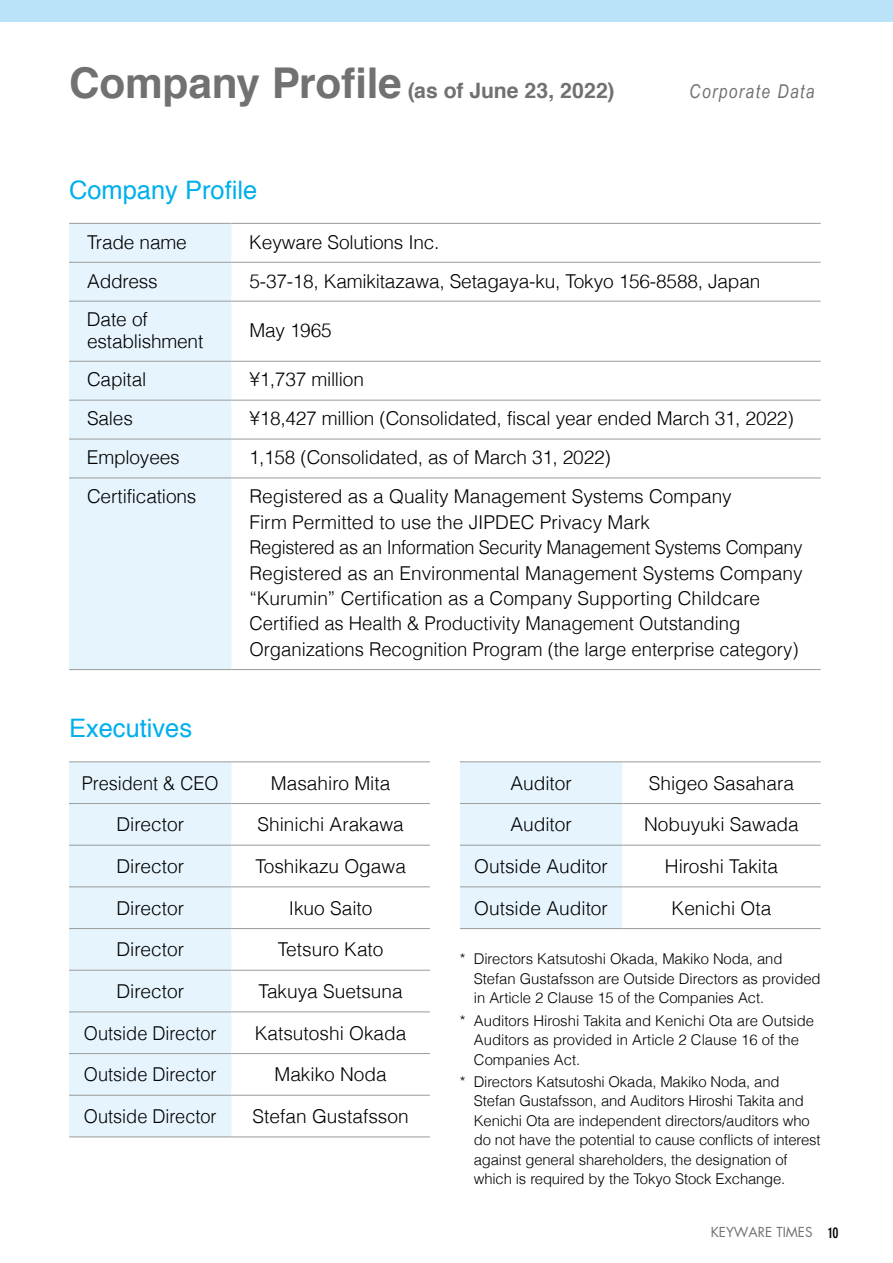
<style>
.page{position:relative;width:893px;height:1263px;background:#fff}
.page>*{position:absolute;margin:0;border:0;box-sizing:border-box;transform-origin:0 0}
.t1{font:25.5px "Helvetica";color:#00afec}
.t2{font:700 21.15px "Helvetica";color:#727171}
.t3{font:300 19.05px/25.5px "Helvetica";color:#000}
.t4{font:300 19.05px "Helvetica";color:#000;scale:.95 1}
.t5{font:italic 19.05px "Arial Narrow";letter-spacing:.075em;color:#727171}
.t6{font:300 14.85px/19.5px "Helvetica";letter-spacing:-.005em;color:#000}
.t7{font:13.35px "Futura Std";color:#727171}
.s1{font-size:42.45px}
.s2{font-family:"DIN Neuzeit Grotesk";font-weight:700;font-stretch:condensed;font-size:14.85px;color:#000}
</style>
<div class="page">
<div style="left:0;top:0;width:893px;height:21px;background:#bae3f9"></div>
<div style="left:69px;top:224px;width:162px;height:445px;background:#e6f5fd"></div>
<hr style="left:69px;top:223px;width:162px;height:1px;background:#9fa0a0">
<hr style="left:231px;top:223px;width:590px;height:1px;background:#9fa0a0">
<hr style="left:69px;top:262px;width:162px;height:1px;background:#9fa0a0">
<hr style="left:231px;top:262px;width:590px;height:1px;background:#9fa0a0">
<hr style="left:69px;top:301px;width:162px;height:1px;background:#9fa0a0">
<hr style="left:231px;top:301px;width:590px;height:1px;background:#9fa0a0">
<hr style="left:69px;top:361px;width:162px;height:1px;background:#9fa0a0">
<hr style="left:231px;top:361px;width:590px;height:1px;background:#9fa0a0">
<hr style="left:69px;top:400px;width:162px;height:1px;background:#9fa0a0">
<hr style="left:231px;top:400px;width:590px;height:1px;background:#9fa0a0">
<hr style="left:69px;top:438px;width:162px;height:2px;background:#9fa0a0">
<hr style="left:231px;top:438px;width:590px;height:2px;background:#9fa0a0">
<hr style="left:69px;top:477px;width:162px;height:1px;background:#9fa0a0">
<hr style="left:231px;top:477px;width:590px;height:1px;background:#9fa0a0">
<hr style="left:69px;top:669px;width:162px;height:1px;background:#9fa0a0">
<hr style="left:231px;top:669px;width:590px;height:1px;background:#9fa0a0">
<div style="left:69px;top:762px;width:162px;height:374px;background:#e6f5fd"></div>
<hr style="left:69px;top:761px;width:162px;height:1px;background:#9fa0a0">
<hr style="left:231px;top:761px;width:199px;height:1px;background:#9fa0a0">
<hr style="left:69px;top:803px;width:162px;height:1px;background:#9fa0a0">
<hr style="left:231px;top:803px;width:199px;height:1px;background:#9fa0a0">
<hr style="left:69px;top:845px;width:162px;height:1px;background:#9fa0a0">
<hr style="left:231px;top:845px;width:199px;height:1px;background:#9fa0a0">
<hr style="left:69px;top:886px;width:162px;height:1px;background:#9fa0a0">
<hr style="left:231px;top:886px;width:199px;height:1px;background:#9fa0a0">
<hr style="left:69px;top:928px;width:162px;height:1px;background:#9fa0a0">
<hr style="left:231px;top:928px;width:199px;height:1px;background:#9fa0a0">
<hr style="left:69px;top:970px;width:162px;height:1px;background:#9fa0a0">
<hr style="left:231px;top:970px;width:199px;height:1px;background:#9fa0a0">
<hr style="left:69px;top:1011px;width:162px;height:1px;background:#9fa0a0">
<hr style="left:231px;top:1011px;width:199px;height:1px;background:#9fa0a0">
<hr style="left:69px;top:1053px;width:162px;height:1px;background:#9fa0a0">
<hr style="left:231px;top:1053px;width:199px;height:1px;background:#9fa0a0">
<hr style="left:69px;top:1095px;width:162px;height:1px;background:#9fa0a0">
<hr style="left:231px;top:1095px;width:199px;height:1px;background:#9fa0a0">
<hr style="left:69px;top:1136px;width:162px;height:1px;background:#9fa0a0">
<hr style="left:231px;top:1136px;width:199px;height:1px;background:#9fa0a0">
<div style="left:460px;top:762px;width:162px;height:166px;background:#e6f5fd"></div>
<hr style="left:460px;top:761px;width:162px;height:1px;background:#9fa0a0">
<hr style="left:622px;top:761px;width:199px;height:1px;background:#9fa0a0">
<hr style="left:460px;top:803px;width:162px;height:1px;background:#9fa0a0">
<hr style="left:622px;top:803px;width:199px;height:1px;background:#9fa0a0">
<hr style="left:460px;top:845px;width:162px;height:1px;background:#9fa0a0">
<hr style="left:622px;top:845px;width:199px;height:1px;background:#9fa0a0">
<hr style="left:460px;top:886px;width:162px;height:1px;background:#9fa0a0">
<hr style="left:622px;top:886px;width:199px;height:1px;background:#9fa0a0">
<hr style="left:460px;top:928px;width:162px;height:1px;background:#9fa0a0">
<hr style="left:622px;top:928px;width:199px;height:1px;background:#9fa0a0">
<p class="t2" style="left:69px;top:73px;width:547px"><span class="s1">Company Profile</span> (as of June 23, 2022)</p>
<h1 class="t1" style="left:69px;top:170px;width:190px">Company Profile</h1>
<p class="t5" style="left:689px;top:81px;width:127px">Corporate Data</p>
<p class="t3" style="left:87px;top:228px;width:101px">Trade name</p>
<p class="t3" style="left:249px;top:228px;width:192px">Keyware Solutions Inc.</p>
<p class="t3" style="left:87px;top:267px;width:72px">Address</p>
<p class="t3" style="left:249px;top:267px;width:512px">5-37-18, Kamikitazawa, Setagaya-ku, Tokyo 156-8588, Japan</p>
<p class="t3" style="left:87px;top:308px;width:118px;line-height:21.1px">Date of establishment</p>
<p class="t3" style="left:249px;top:317px;width:84px">May 1965</p>
<p class="t3" style="left:87px;top:366px;width:61px">Capital</p>
<p class="t3" style="left:249px;top:366px;width:116px">¥1,737 million</p>
<p class="t3" style="left:87px;top:405px;width:47px">Sales</p>
<p class="t3" style="left:249px;top:405px;width:546px">¥18,427 million (Consolidated, fiscal year ended March 31, 2022)</p>
<p class="t3" style="left:87px;top:444px;width:94px">Employees</p>
<p class="t3" style="left:249px;top:444px;width:363px">1,158 (Consolidated, as of March 31, 2022)</p>
<p class="t3" style="left:87px;top:483px;width:111px">Certifications</p>
<p class="t3" style="left:249px;top:483px;width:555px">Registered as a Quality Management Systems Company<br>Firm Permitted to use the JIPDEC Privacy Mark<br>Registered as an Information Security Management Systems Company Registered as an Environmental Management Systems Company “Kurumin” Certification as a Company Supporting Childcare Certified as Health &amp; Productivity Management Outstanding Organizations Recognition Program (the large enterprise category)</p>
<h1 class="t1" style="left:69px;top:709px;width:125px">Executives</h1>
<p class="t4" style="left:82px;top:767px;width:145px">President &amp; CEO</p>
<p class="t3" style="left:271px;top:769px;width:121px">Masahiro Mita</p>
<p class="t3" style="left:116px;top:811px;width:69px">Director</p>
<p class="t3" style="left:257px;top:811px;width:148px">Shinichi Arakawa</p>
<p class="t3" style="left:116px;top:852px;width:69px">Director</p>
<p class="t3" style="left:255px;top:852px;width:152px">Toshikazu Ogawa</p>
<p class="t3" style="left:116px;top:894px;width:69px">Director</p>
<p class="t3" style="left:289px;top:894px;width:85px">Ikuo Saito</p>
<p class="t3" style="left:116px;top:936px;width:69px">Director</p>
<p class="t3" style="left:278px;top:936px;width:107px">Tetsuro Kato</p>
<p class="t3" style="left:116px;top:977px;width:69px">Director</p>
<p class="t3" style="left:258px;top:977px;width:146px">Takuya Suetsuna</p>
<p class="t4" style="left:84px;top:1017px;width:141px">Outside Director</p>
<p class="t3" style="left:255px;top:1019px;width:153px">Katsutoshi Okada</p>
<p class="t4" style="left:84px;top:1059px;width:141px">Outside Director</p>
<p class="t3" style="left:274px;top:1061px;width:114px">Makiko Noda</p>
<p class="t4" style="left:84px;top:1101px;width:141px">Outside Director</p>
<p class="t3" style="left:253px;top:1102px;width:157px">Stefan Gustafsson</p>
<p class="t3" style="left:510px;top:769px;width:63px">Auditor</p>
<p class="t3" style="left:649px;top:769px;width:147px">Shigeo Sasahara</p>
<p class="t3" style="left:510px;top:811px;width:63px">Auditor</p>
<p class="t3" style="left:644px;top:811px;width:156px">Nobuyuki Sawada</p>
<p class="t3" style="left:474px;top:852px;width:135px">Outside Auditor</p>
<p class="t3" style="left:665px;top:852px;width:115px">Hiroshi Takita</p>
<p class="t3" style="left:474px;top:894px;width:135px">Outside Auditor</p>
<p class="t3" style="left:672px;top:894px;width:101px">Kenichi Ota</p>
<p class="t6" style="left:474px;top:948px;width:348px;text-indent:-14px">* Directors Katsutoshi Okada, Makiko Noda, and<br>Stefan Gustafsson are Outside Directors as provided in Article 2 Clause 15 of the Companies Act.</p>
<p class="t6" style="left:474px;top:1010px;width:342px;text-indent:-14px">* Auditors Hiroshi Takita and Kenichi Ota are Outside<br>Auditors as provided in Article 2 Clause 16 of the<br>Companies Act.</p>
<p class="t6" style="left:474px;top:1071px;width:348px;text-indent:-14px">* Directors Katsutoshi Okada, Makiko Noda, and Stefan Gustafsson, and Auditors Hiroshi Takita and Kenichi Ota are independent directors/auditors who do not have the potential to cause conflicts of interest against general shareholders, the designation of which is required by the Tokyo Stock Exchange.</p>
<p class="t7" style="left:711px;top:1224px;width:129px">KEYWARE TIMES <span class="s2">10</span></p>
</div>
